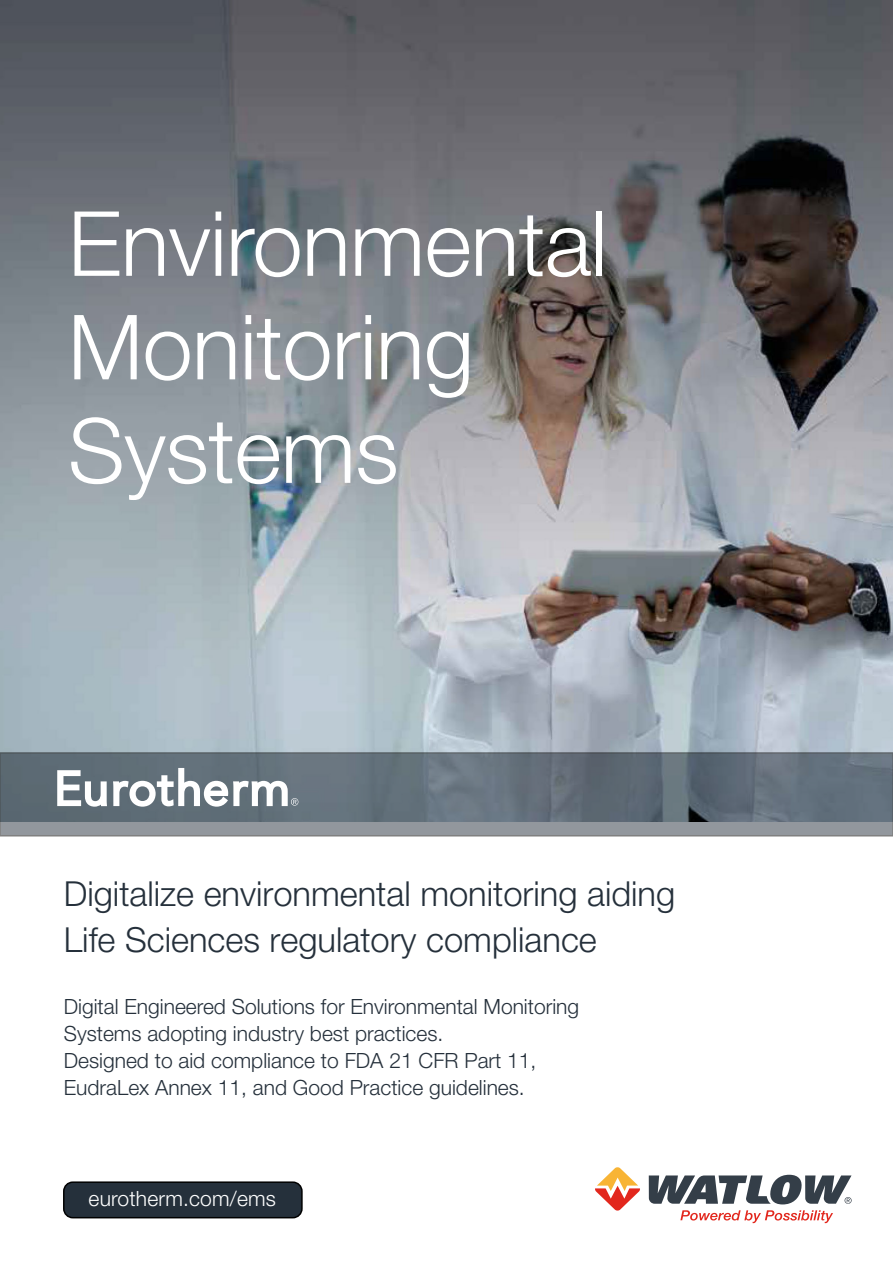
<style>
.page{position:relative;width:893px;height:1263px;background:#fff}
.page>*{position:absolute;margin:0;border:0;box-sizing:border-box;transform-origin:0 0}
.t1{font:300 90px/103.5px "Helvetica Neue LT Std";letter-spacing:-.005em;color:#fff}
.Cover_Headline{font:300 34.5px "Helvetica Neue LT Std";color:#25303b}
.t2{font:300 21px/27px "Helvetica Neue LT Std";color:#25303b}
.t3{font:300 21px "Helvetica Neue LT Std";letter-spacing:.01em;color:#fff}
</style>
<div class="page">
<svg style="left:649px;top:1175px;width:203px;height:29px"></svg>
<svg style="left:595px;top:1167px;width:45px;height:44px"></svg>
<svg style="left:680px;top:1210px;width:153px;height:13px"></svg>
<img style="left:0;top:0;width:893px;height:752px">
<div style="left:64px;top:1182px;width:238px;height:36px;background:#25303b;border-radius:9px"></div>
<div style="left:63px;top:1181px;width:240px;height:37px;border:2px solid #000;border-radius:9px"></div>
<svg style="left:3px;top:755px;width:887px;height:78px;background:#69757f"></svg>
<svg style="left:57px;top:770px;width:50px;height:37px"></svg>
<svg style="left:113px;top:768px;width:185px;height:39px"></svg>
<p class="t1" style="left:68px;top:190px;width:541px">Environmental<br>Monitoring<br>Systems</p>
<p class="Cover_Headline" style="left:64px;top:872px;width:613px">Digitalize environmental monitoring aiding</p>
<p class="Cover_Headline" style="left:64px;top:919px;width:535px">Life Sciences regulatory compliance</p>
<p class="t2" style="left:64px;top:992px;width:517px">Digital Engineered Solutions for Environmental Monitoring<br>Systems adopting industry best practices.</p>
<p class="t2" style="left:64px;top:1046px;width:474px">Designed to aid compliance to FDA 21 CFR Part 11,<br>EudraLex Annex 11, and Good Practice guidelines.</p>
<p class="t3" style="left:89px;top:1185px;width:189px">eurotherm.com/ems</p>
</div>
